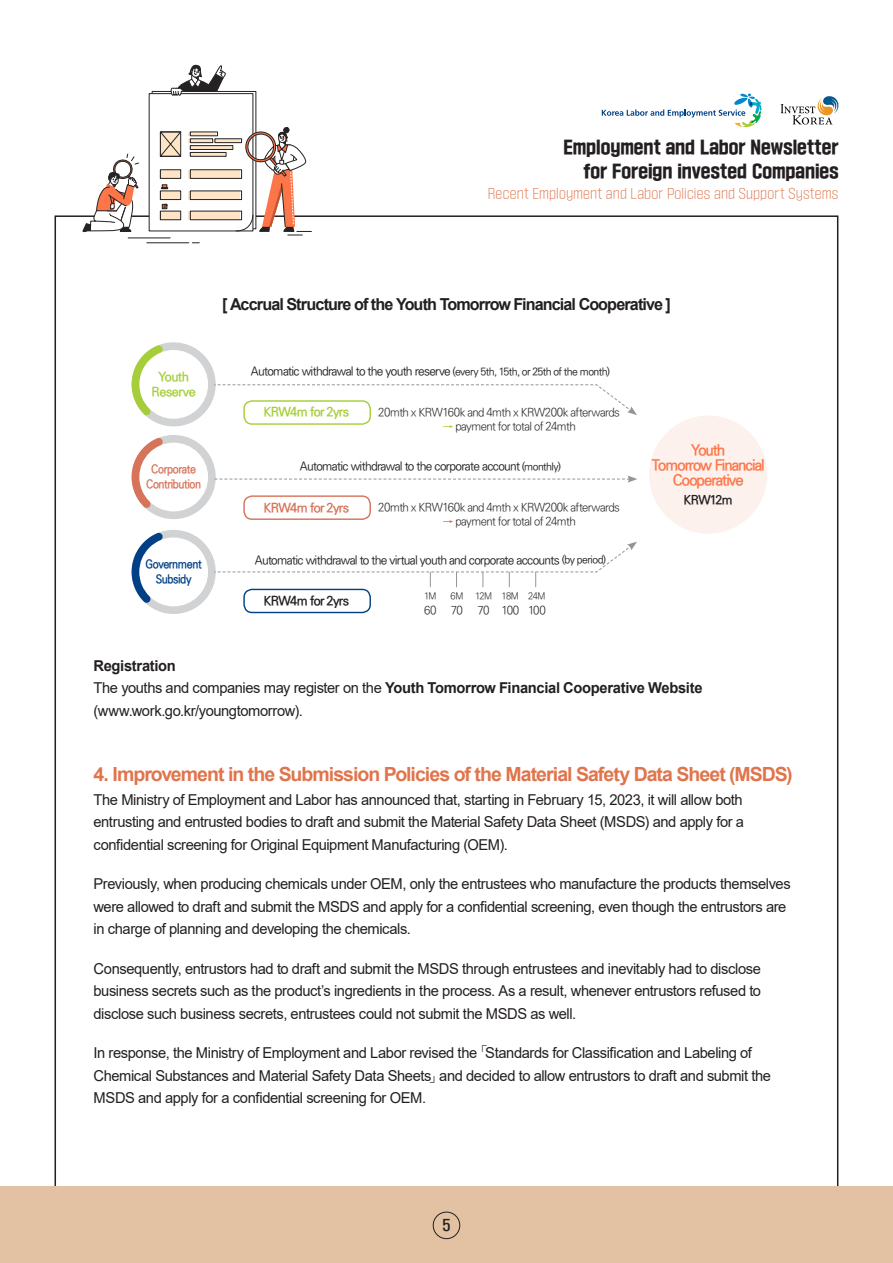
<style>
.page{position:relative;width:893px;height:1263px;background:#fff}
.page>*{position:absolute;margin:0;border:0;box-sizing:border-box;transform-origin:0 0}
.t1{font:700 19.5px "Arial";letter-spacing:-.05em;color:#e0754d}
.t2{font:700 16.5px "Arial";letter-spacing:-.055em;color:#231f20}
.t3{font:16.5px/24px "SD Gyeokdong G206 Hv";letter-spacing:.005em;color:#231f20;text-align:right}
.t4{font:15px/22.5px "Arial";letter-spacing:-.025em;color:#231f20}
.t5{font:15px/15px "Ko Pub World Dotum PB";letter-spacing:-.065em;color:#fe7649;text-align:center}
.t6{font:700 15px "Arial";letter-spacing:-.02em;color:#231f20}
.t7{font:13.5px "SD Gyeokdong G205 Bd";color:#231f20}
.t8{font:12.9px/15.5px "Ko Pub World Dotum PB";letter-spacing:-.045em;color:#a6ce39;text-align:center}
.t9{font:12.9px "Ko Pub World Dotum PB";letter-spacing:-.05em;color:#d67359}
.t10{font:12.9px "Ko Pub World Dotum PB";letter-spacing:-.05em;color:#231f20}
.t11{font:12.6px "Ko Pub World Dotum PB";letter-spacing:-.06em;color:#231f20}
.t12{font:12px "Ko Pub World Dotum PM";letter-spacing:-.06em;color:#231f20}
.t13{font:12px "SD Gyeokdong G203 Lt";letter-spacing:.015em;color:#e0754d}
.t14{font:12px/14.4px "Ko Pub World Dotum PB";letter-spacing:-.035em;color:#d67359;text-align:center;scale:.9 1}
.t15{font:12px/14.4px "Ko Pub World Dotum PB";letter-spacing:-.04em;color:#014086;text-align:center;scale:.9 1}
.t16{font:11.4px "Ko Pub World Dotum PL";letter-spacing:-.055em;color:#231f20}
.t17{font:9.3px "Ko Pub World Dotum PL";letter-spacing:-.055em;color:#231f20}
.s1{font-size:10.5px}
.s2{color:#a6ce39}
.s3{color:#d67359}
.s4{font-weight:700}
.s5{font-family:"Ko Pub World Dotum PL"}
</style>
<div class="page">
<div style="left:0;top:1186px;width:893px;height:77px;background:#e3c2a3"></div>
<div style="left:433px;top:1212px;width:27px;height:27px;border:1px solid #231f20;border-radius:50%"></div>
<svg style="left:602px;top:93px;width:159px;height:34px"></svg>
<svg style="left:781px;top:96px;width:58px;height:29px"></svg>
<svg style="left:189px;top:132px;width:27px;height:4px"></svg>
<svg style="left:189px;top:139px;width:22px;height:4px"></svg>
<svg style="left:213px;top:139px;width:23px;height:4px"></svg>
<hr style="left:189px;top:146px;width:42px;height:3px;background:#fee5c6">
<hr style="left:189px;top:152px;width:36px;height:4px;background:#fee5c6">
<div style="left:159px;top:170px;width:20px;height:8px;background:#fee5c6"></div>
<div style="left:189px;top:170px;width:51px;height:8px;background:#fee5c6"></div>
<div style="left:159px;top:191px;width:20px;height:9px;background:#fee5c6"></div>
<div style="left:189px;top:191px;width:51px;height:9px;background:#fee5c6"></div>
<svg style="left:159px;top:131px;width:23px;height:26px"></svg>
<div style="left:190px;top:138px;width:23px;height:5px;border:1px solid #242222"></div>
<div style="left:215px;top:138px;width:27px;height:5px;border:1px solid #242222"></div>
<div style="left:190px;top:145px;width:43px;height:5px;border:1px solid #242222"></div>
<div style="left:190px;top:152px;width:36px;height:5px;border:1px solid #242222"></div>
<div style="left:160px;top:169px;width:21px;height:10px;border:1px solid #242222"></div>
<div style="left:190px;top:169px;width:52px;height:10px;border:1px solid #242222"></div>
<div style="left:160px;top:191px;width:21px;height:9px;border:1px solid #242222"></div>
<div style="left:190px;top:191px;width:52px;height:9px;border:1px solid #242222"></div>
<div style="left:159px;top:211px;width:20px;height:9px;background:#fee5c6"></div>
<div style="left:189px;top:211px;width:51px;height:9px;background:#fee5c6"></div>
<div style="left:160px;top:211px;width:21px;height:9px;border:1px solid #242222"></div>
<div style="left:190px;top:211px;width:52px;height:9px;border:1px solid #242222"></div>
<hr style="left:128px;top:238px;width:42px;height:1px;background:#242222">
<hr style="left:147px;top:242px;width:42px;height:1px;background:#242222">
<svg style="left:82px;top:153px;width:57px;height:85px"></svg>
<svg style="left:236px;top:127px;width:75px;height:109px"></svg>
<svg style="left:171px;top:64px;width:55px;height:32px"></svg>
<svg style="left:161px;top:184px;width:7px;height:5px"></svg>
<svg style="left:162px;top:204px;width:5px;height:5px"></svg>
<div style="left:243px;top:495px;width:128px;height:25px;border:1px solid #d67359;border-radius:8px"></div>
<svg style="left:132px;top:342px;width:505px;height:84px"></svg>
<svg style="left:132px;top:530px;width:505px;height:84px"></svg>
<svg style="left:132px;top:435px;width:505px;height:84px"></svg>
<div style="left:649px;top:416px;width:118px;height:118px;background:#fcf1ed;border-radius:50%"></div>
<p class="t3" style="left:563px;top:136px;width:276px">Employment and Labor Newsletter for Foreign invested Companies</p>
<p class="t13" style="left:488px;top:187px;width:352px">Recent Employment and Labor Policies and Support Systems</p>
<p class="t2" style="left:222px;top:293px;width:450px">[ Accrual Structure of the Youth Tomorrow Financial Cooperative ]</p>
<p class="t8" style="left:151px;top:369px;width:46px">Youth<br>Reserve</p>
<p class="t12" style="left:251px;top:363px;width:361px">Automatic withdrawal to the youth reserve <span class="s1">(every 5th, 15th, or 25th of the month)</span></p>
<p class="t8" style="left:263px;top:405px;width:87px">KRW4m for 2yrs</p>
<p class="t16" style="left:378px;top:404px;width:243px">20mth x KRW160k and 4mth x KRW200k afterwards</p>
<p class="t16" style="left:443px;top:418px;width:134px"><span class="s2">→</span> payment for total of 24mth</p>
<p class="t14" style="left:146px;top:463px;width:63px">Corporate<br>Contribution</p>
<p class="t12" style="left:300px;top:458px;width:263px">Automatic withdrawal to the corporate account <span class="s1">(monthly)</span></p>
<p class="t9" style="left:263px;top:498px;width:87px">KRW4m for 2yrs</p>
<p class="t16" style="left:378px;top:499px;width:243px">20mth x KRW160k and 4mth x KRW200k afterwards</p>
<p class="t16" style="left:443px;top:513px;width:134px"><span class="s3">→</span> payment for total of 24mth</p>
<p class="t5" style="left:691px;top:443px;width:36px">Youth</p>
<p class="t5" style="left:652px;top:458px;width:114px">Tomorrow Financial<br>Cooperative</p>
<p class="t11" style="left:683px;top:491px;width:51px">KRW12m</p>
<p class="t15" style="left:146px;top:558px;width:64px">Government<br>Subsidy</p>
<p class="t12" style="left:255px;top:552px;width:353px">Automatic withdrawal to the virtual youth and corporate accounts <span class="s1">(by period)</span></p>
<p class="t10" style="left:263px;top:591px;width:87px">KRW4m for 2yrs</p>
<p class="t17" style="left:424px;top:590px;width:14px">1M</p>
<p class="t16" style="left:424px;top:602px;width:14px">60</p>
<p class="t17" style="left:451px;top:590px;width:14px">6M</p>
<p class="t16" style="left:451px;top:602px;width:14px">70</p>
<p class="t17" style="left:475px;top:590px;width:18px">12M</p>
<p class="t16" style="left:478px;top:602px;width:14px">70</p>
<p class="t17" style="left:502px;top:590px;width:19px">18M</p>
<p class="t16" style="left:501px;top:602px;width:19px">100</p>
<p class="t17" style="left:528px;top:590px;width:19px">24M</p>
<p class="t16" style="left:528px;top:602px;width:19px">100</p>
<p class="t6" style="left:94px;top:655px;width:84px">Registration</p>
<p class="t4" style="left:94px;top:676px;width:611px">The youths and companies may register on the <span class="s4">Youth Tomorrow Financial Cooperative Website </span>(www.work.go.kr/youngtomorrow).</p>
<p class="t1" style="left:94px;top:761px;width:701px">4. Improvement in the Submission Policies of the Material Safety Data Sheet (MSDS)</p>
<p class="t4" style="left:94px;top:788px;width:652px;text-align:justify">The Ministry of Employment and Labor has announced that, starting in February 15, 2023, it will allow both entrusting and entrusted bodies to draft and submit the Material Safety Data Sheet (MSDS) and apply for a confidential screening for Original Equipment Manufacturing (OEM).</p>
<p class="t4" style="left:94px;top:872px;width:699px">Previously, when producing chemicals under OEM, only the entrustees who manufacture the products themselves were allowed to draft and submit the MSDS and apply for a confidential screening, even though the entrustors are in charge of planning and developing the chemicals.</p>
<p class="t4" style="left:94px;top:957px;width:669px;text-align:justify">Consequently, entrustors had to draft and submit the MSDS through entrustees and inevitably had to disclose business secrets such as the product’s ingredients in the process. As a result, whenever entrustors refused to disclose such business secrets, entrustees could not submit the MSDS as well.</p>
<p class="t4" style="left:94px;top:1041px;width:679px">In response, the Ministry of Employment and Labor revised the <span class="s5">「</span>Standards for Classification and Labeling of<br>Chemical Substances and Material Safety Data Sheets<span class="s5">」</span> and decided to allow entrustors to draft and submit the<br>MSDS and apply for a confidential screening for OEM.</p>
<p class="t7" style="left:442px;top:1218px;width:10px">5</p>
</div>
